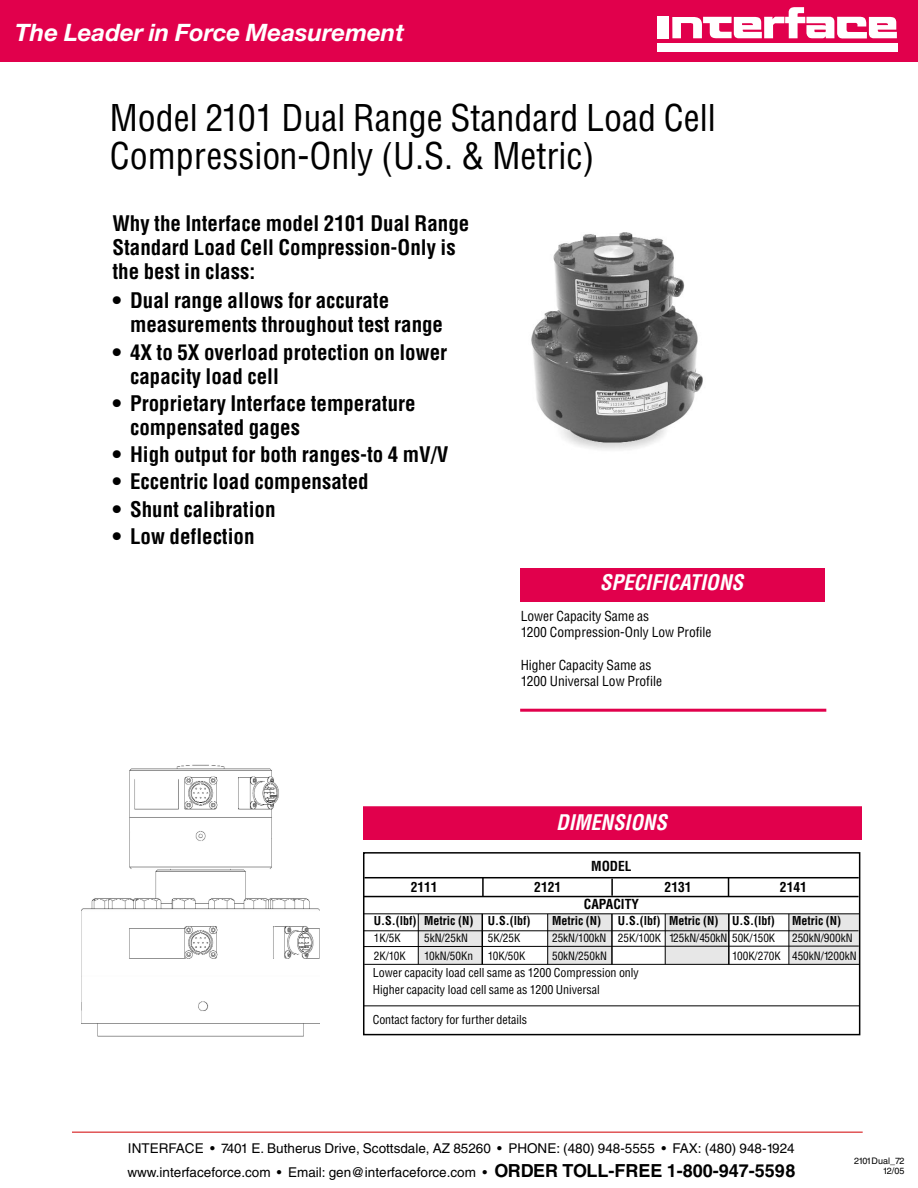
<style>
.page{position:relative;width:918px;height:1188px;background:#fff}
.page>*{position:absolute;margin:0;border:0;box-sizing:border-box;transform-origin:0 0}
.t1{font:condensed 36px/37.5px "Helvetica";color:#000}
.t2{font:italic 700 24px "Helvetica Neue";color:#fff}
.t3{font:700 condensed 21px/24px "Helvetica";color:#000}
.t4{font:italic 700 condensed 21px "Helvetica";color:#fff}
.t5{font:13.5px/24px "Helvetica";color:#000}
.t6{font:condensed 13.5px/16.2px "Helvetica";color:#000}
.t7{font:700 condensed 13.5px "Helvetica";color:#000}
.t8{font:condensed 12px/17.2px "Helvetica";color:#000}
.t9{font:700 condensed 12px "Helvetica";color:#000}
.t10{font:condensed 11.25px "Helvetica";color:#000}
.t11{font:9px/10.8px "Helvetica";letter-spacing:-.03em;color:#000;text-align:right}
.s1{font-weight:700;font-size:18px}
</style>
<div class="page">
<hr style="left:72px;top:1131px;width:791px;height:2px;background:#e15556">
<div style="left:0;top:0;width:918px;height:62px;background:#e1004c"></div>
<div style="left:657px;top:16px;width:11px;height:22px;background:#fff"></div>
<div style="left:657px;top:43px;width:241px;height:8px;background:#fff"></div>
<svg style="left:672px;top:7px;width:225px;height:32px"></svg>
<div style="left:418px;top:914px;width:64px;height:50px;background:#e7e7e7"></div>
<div style="left:548px;top:914px;width:63px;height:50px;background:#e7e7e7"></div>
<div style="left:665px;top:914px;width:64px;height:50px;background:#e7e7e7"></div>
<div style="left:789px;top:914px;width:71px;height:50px;background:#e7e7e7"></div>
<img style="left:531px;top:232px;width:172px;height:218px">
<div style="left:520px;top:568px;width:305px;height:33px;background:#e1004c"></div>
<hr style="left:520px;top:709px;width:306px;height:3px;background:#e1004c">
<img style="left:81px;top:764px;width:239px;height:273px">
<div style="left:363px;top:806px;width:499px;height:33px;background:#e1004c"></div>
<div style="left:363px;top:852px;width:497px;height:183px;border:2px solid #000"></div>
<hr style="left:364px;top:877px;width:495px;height:1px;background:#000">
<hr style="left:363px;top:896px;width:496px;height:1px;background:#000">
<hr style="left:363px;top:914px;width:497px;height:1px;background:#000">
<hr style="left:363px;top:931px;width:496px;height:1px;background:#000">
<svg style="left:363px;top:946px;width:496px;height:1px"></svg>
<hr style="left:363px;top:1006px;width:497px;height:1px;background:#000">
<hr style="left:482px;top:914px;width:1px;height:50px;background:#000">
<hr style="left:611px;top:914px;width:2px;height:50px;background:#000">
<hr style="left:728px;top:914px;width:2px;height:50px;background:#000">
<svg style="left:482px;top:878px;width:2px;height:18px"></svg>
<svg style="left:611px;top:879px;width:2px;height:17px"></svg>
<svg style="left:728px;top:878px;width:1px;height:18px"></svg>
<hr style="left:364px;top:964px;width:495px;height:1px;background:#000">
<hr style="left:418px;top:914px;width:1px;height:50px;background:#000">
<hr style="left:547px;top:914px;width:1px;height:50px;background:#000">
<hr style="left:665px;top:914px;width:1px;height:50px;background:#000">
<hr style="left:789px;top:914px;width:1px;height:50px;background:#000">
<p class="t2" style="left:15px;top:24px;width:391px">The Leader in Force Measurement</p>
<h1 class="t1" style="left:110px;top:102px;width:608px">Model 2101 Dual Range Standard Load Cell<br>Compression-Only (U.S. &amp; Metric)</h1>
<p class="t3" style="left:112px;top:213px;width:358px">Why the Interface model 2101 Dual Range<br>Standard Load Cell Compression-Only is the best in class:</p>
<p class="t3" style="left:130px;top:291px;width:315px;text-indent:-18px">• Dual range allows for accurate measurements throughout test range</p>
<p class="t3" style="left:130px;top:342px;width:319px;text-indent:-18px">• 4X to 5X overload protection on lower capacity load cell</p>
<p class="t3" style="left:130px;top:393px;width:287px;text-indent:-18px">• Proprietary Interface temperature compensated gages</p>
<p class="t3" style="left:112px;top:444px;width:338px">• High output for both ranges-to 4 mV/V</p>
<p class="t3" style="left:112px;top:472px;width:258px">• Eccentric load compensated</p>
<p class="t3" style="left:112px;top:499px;width:165px">• Shunt calibration</p>
<p class="t3" style="left:112px;top:526px;width:144px">• Low deflection</p>
<p class="t4" style="left:600px;top:575px;width:145px">SPECIFICATIONS</p>
<p class="t6" style="left:521px;top:609px;width:192px">Lower Capacity Same as<br>1200 Compression-Only Low Profile</p>
<p class="t6" style="left:521px;top:658px;width:143px">Higher Capacity Same as<br>1200 Universal Low Profile</p>
<p class="t4" style="left:556px;top:815px;width:112px">DIMENSIONS</p>
<p class="t7" style="left:591px;top:861px;width:42px">MODEL</p>
<p class="t7" style="left:411px;top:882px;width:28px">2111</p>
<p class="t7" style="left:534px;top:882px;width:28px">2121</p>
<p class="t7" style="left:665px;top:882px;width:28px">2131</p>
<p class="t7" style="left:780px;top:882px;width:28px">2141</p>
<p class="t7" style="left:584px;top:899px;width:57px">CAPACITY</p>
<p class="t9" style="left:374px;top:916px;width:158px">U.S.(lbf) Metric (N) U.S.(lbf)</p>
<p class="t9" style="left:552px;top:916px;width:51px">Metric (N)</p>
<p class="t9" style="left:618px;top:916px;width:158px">U.S.(lbf) Metric (N) U.S.(lbf)</p>
<p class="t9" style="left:792px;top:916px;width:51px">Metric (N)</p>
<p class="t10" style="left:374px;top:934px;width:28px">1K/5K</p>
<p class="t10" style="left:424px;top:934px;width:45px">5kN/25kN</p>
<p class="t10" style="left:488px;top:934px;width:34px">5K/25K</p>
<p class="t10" style="left:552px;top:934px;width:225px">25kN/100kN 25K/100K 125kN/450kN 50K/150K</p>
<p class="t10" style="left:792px;top:934px;width:62px">250kN/900kN</p>
<p class="t10" style="left:374px;top:951px;width:33px">2K/10K</p>
<p class="t10" style="left:424px;top:951px;width:50px">10kN/50Kn</p>
<p class="t10" style="left:488px;top:951px;width:39px">10K/50K</p>
<p class="t10" style="left:552px;top:951px;width:56px">50kN/250kN</p>
<p class="t10" style="left:732px;top:951px;width:126px">100K/270K 450kN/1200kN</p>
<p class="t8" style="left:373px;top:965px;width:268px">Lower capacity load cell same as 1200 Compression only<br>Higher capacity load cell same as 1200 Universal</p>
<p class="t8" style="left:373px;top:1012px;width:156px">Contact factory for further details</p>
<p class="t5" style="left:127px;top:1138px;width:669px">INTERFACE • 7401 E. Butherus Drive, Scottsdale, AZ 85260 • PHONE: (480) 948-5555 • FAX: (480) 948-1924 www.interfaceforce.com • Email: gen@interfaceforce.com • <span class="s1">ORDER TOLL-FREE 1-800-947-5598</span></p>
<p class="t11" style="left:854px;top:1156px;width:52px">2101Dual_72<br>12/05</p>
</div>
